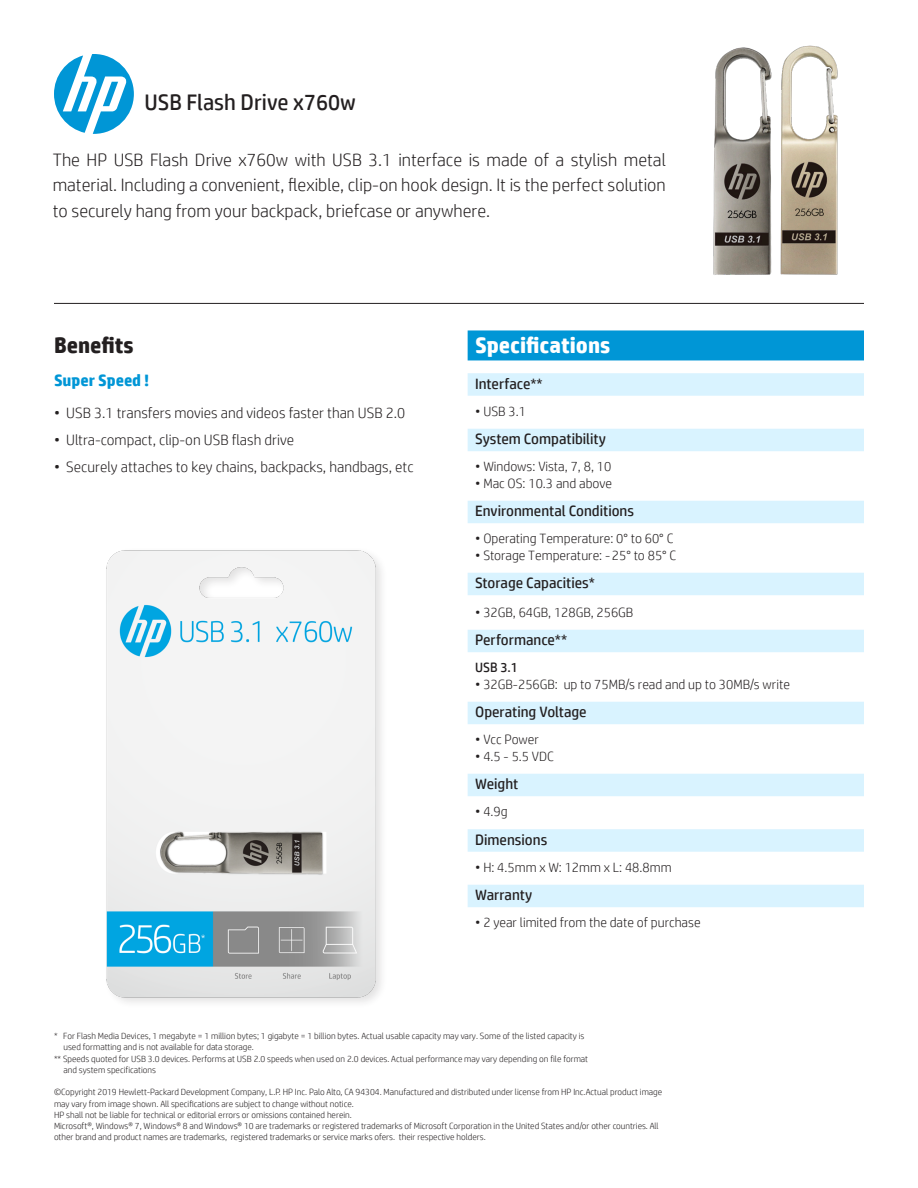
<style>
.page{position:relative;width:918px;height:1188px;background:#fff}
.page>*{position:absolute;margin:0;border:0;box-sizing:border-box;transform-origin:0 0}
.h1-Logo{font:22.5px "HP Simplified";color:#231f20}
.h2_Specifications_Bl{font:700 22.5px "HP Simplified";color:#fff}
.h2-Benefits{font:700 22.5px "HP Simplified";color:#231f20}
.h1-Logo-2{font:300 18px/25.5px "HP Simplified";color:#231f20;text-align:justify}
.h3-Benefits{font:700 16.5px "HP Simplified";color:#0096d6}
.Body-Benefits{font:300 15px "HP Simplified";color:#231f20}
.h3_Specifications_Gr{font:15px "HP Simplified";color:#231f20}
.Body-Specifications{font:300 13.5px "HP Simplified";color:#231f20}
.Body-Specifications-2{font:13.5px "HP Simplified";color:#231f20}
.Disclaimer{font:300 9px/11.2px "HP Simplified";color:#231f20}
</style>
<div class="page">
<div style="left:468px;top:330px;width:396px;height:30px;background:#0096d6"></div>
<div style="left:468px;top:373px;width:396px;height:23px;background:#d9f3ff"></div>
<div style="left:468px;top:429px;width:396px;height:22px;background:#d9f3ff"></div>
<div style="left:468px;top:501px;width:396px;height:22px;background:#d9f3ff"></div>
<div style="left:468px;top:573px;width:396px;height:22px;background:#d9f3ff"></div>
<div style="left:468px;top:630px;width:396px;height:22px;background:#d9f3ff"></div>
<div style="left:468px;top:702px;width:396px;height:22px;background:#d9f3ff"></div>
<div style="left:468px;top:774px;width:396px;height:22px;background:#d9f3ff"></div>
<div style="left:468px;top:829px;width:396px;height:23px;background:#d9f3ff"></div>
<div style="left:468px;top:885px;width:396px;height:22px;background:#d9f3ff"></div>
<svg style="left:54px;top:54px;width:80px;height:80px"></svg>
<hr style="left:54px;top:303px;width:810px;height:1px;background:#231f20">
<img style="left:106px;top:550px;width:276px;height:453px">
<img style="left:713px;top:45px;width:125px;height:230px">
<p class="h1-Logo" style="left:144px;top:90px;width:213px">USB Flash Drive x760w</p>
<p class="h1-Logo-2" style="left:53px;top:147px;width:615px">The HP USB Flash Drive x760w with USB 3.1 interface is made of a stylish metal material. Including a convenient, flexible, clip-on hook design. It is the perfect solution to securely hang from your backpack, briefcase or anywhere.</p>
<p class="h2-Benefits" style="left:54px;top:332px;width:81px">Benefits</p>
<p class="h3-Benefits" style="left:54px;top:371px;width:97px">Super Speed !</p>
<p class="Body-Benefits" style="left:54px;top:404px;width:353px">• USB 3.1 transfers movies and videos faster than USB 2.0</p>
<p class="Body-Benefits" style="left:54px;top:431px;width:242px">• Ultra-compact, clip-on USB flash drive</p>
<p class="Body-Benefits" style="left:54px;top:458px;width:361px">• Securely attaches to key chains, backpacks, handbags, etc</p>
<p class="h2_Specifications_Bl" style="left:475px;top:332px;width:137px">Specifications</p>
<p class="h3_Specifications_Gr" style="left:475px;top:375px;width:69px">Interface**</p>
<p class="Body-Specifications" style="left:475px;top:404px;width:52px">• USB 3.1</p>
<p class="h3_Specifications_Gr" style="left:475px;top:431px;width:132px">System Compatibility</p>
<p class="Body-Specifications" style="left:475px;top:459px;width:138px">• Windows: Vista, 7, 8, 10</p>
<p class="Body-Specifications" style="left:475px;top:476px;width:138px">• Mac OS: 10.3 and above</p>
<p class="h3_Specifications_Gr" style="left:475px;top:503px;width:161px">Environmental Conditions</p>
<p class="Body-Specifications" style="left:475px;top:531px;width:200px">• Operating Temperature: 0° to 60° C</p>
<p class="Body-Specifications" style="left:475px;top:548px;width:203px">• Storage Temperature: - 25° to 85° C</p>
<p class="h3_Specifications_Gr" style="left:475px;top:575px;width:121px">Storage Capacities*</p>
<p class="Body-Specifications" style="left:475px;top:605px;width:160px">• 32GB, 64GB, 128GB, 256GB</p>
<p class="h3_Specifications_Gr" style="left:475px;top:632px;width:94px">Performance**</p>
<p class="Body-Specifications-2" style="left:475px;top:660px;width:45px">USB 3.1</p>
<p class="Body-Specifications" style="left:475px;top:677px;width:316px">• 32GB-256GB: up to 75MB/s read and up to 30MB/s write</p>
<p class="h3_Specifications_Gr" style="left:475px;top:704px;width:113px">Operating Voltage</p>
<p class="Body-Specifications" style="left:475px;top:732px;width:65px">• Vcc Power</p>
<p class="Body-Specifications" style="left:475px;top:749px;width:80px">• 4.5 - 5.5 VDC</p>
<p class="h3_Specifications_Gr" style="left:475px;top:776px;width:45px">Weight</p>
<p class="Body-Specifications" style="left:475px;top:804px;width:34px">• 4.9g</p>
<p class="h3_Specifications_Gr" style="left:475px;top:831px;width:74px">Dimensions</p>
<p class="Body-Specifications" style="left:475px;top:860px;width:198px">• H: 4.5mm x W: 12mm x L: 48.8mm</p>
<p class="h3_Specifications_Gr" style="left:475px;top:887px;width:59px">Warranty</p>
<p class="Body-Specifications" style="left:475px;top:915px;width:227px">• 2 year limited from the date of purchase</p>
<p class="Disclaimer" style="left:54px;top:1030px;width:532px">* For Flash Media Devices, 1 megabyte = 1 million bytes; 1 gigabyte = 1 billion bytes. Actual usable capacity may vary. Some of the listed capacity is</p>
<p class="Disclaimer" style="left:63px;top:1041px;width:192px">used formatting and is not available for data storage.</p>
<p class="Disclaimer" style="left:54px;top:1053px;width:536px">** Speeds quoted for USB 3.0 devices. Performs at USB 2.0 speeds when used on 2.0 devices. Actual performance may vary depending on file format</p>
<p class="Disclaimer" style="left:63px;top:1064px;width:94px">and system specifications</p>
<p class="Disclaimer" style="left:54px;top:1086px;width:610px">©Copyright 2019 Hewlett-Packard Development Company, L.P. HP Inc. Palo Alto, CA 94304. Manufactured and distributed under license from HP Inc.Actual product image may vary from image shown. All specifications are subject to change without notice.</p>
<p class="Disclaimer" style="left:54px;top:1109px;width:299px">HP shall not be liable for technical or editorial errors or omissions contained herein.</p>
<p class="Disclaimer" style="left:54px;top:1120px;width:606px">Microsoft®, Windows® 7, Windows® 8 and Windows® 10 are trademarks or registered trademarks of Microsoft Corporation in the United States and/or other countries. All other brand and product names are trademarks, registered trademarks or service marks ofers. their respective holders.</p>
</div>
